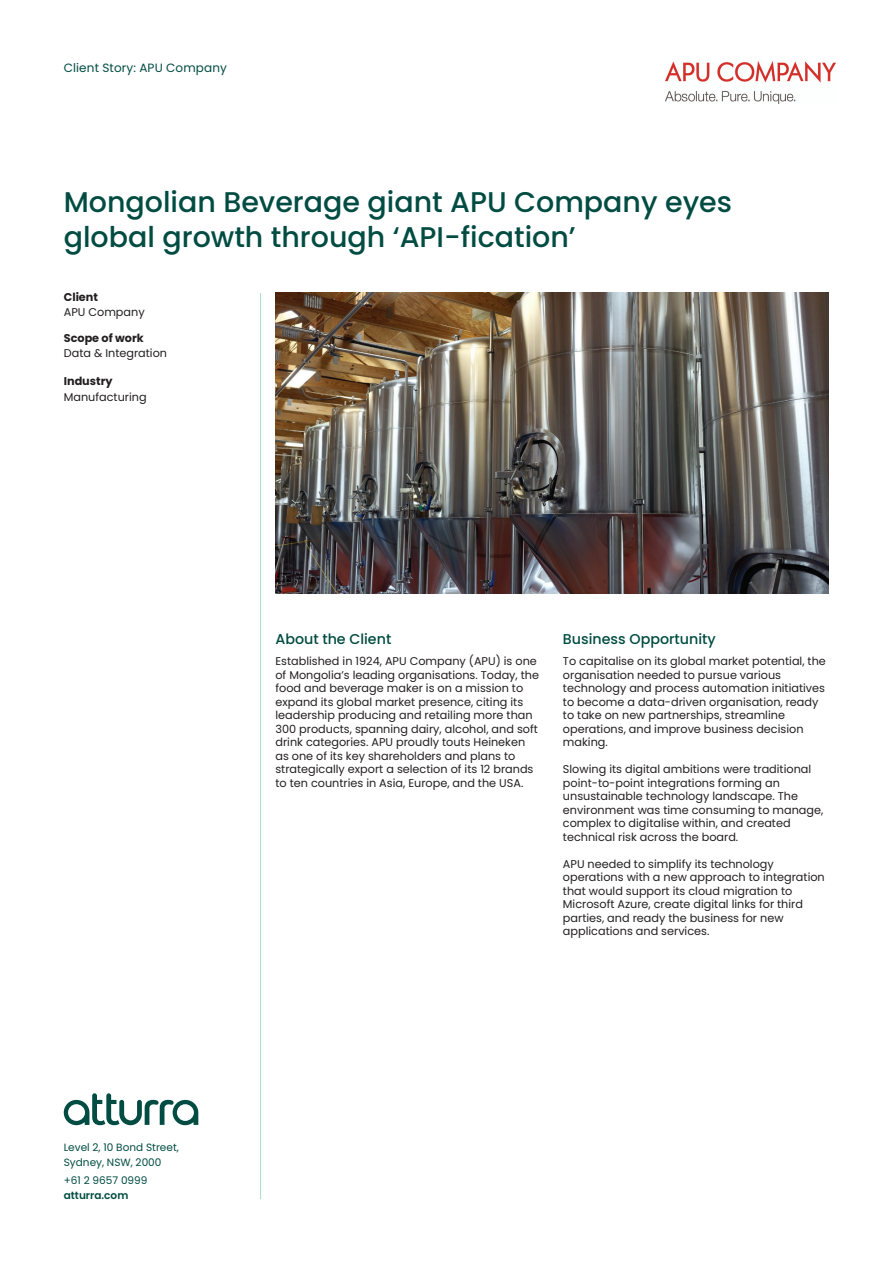
<style>
.page{position:relative;width:893px;height:1263px;background:#fff}
.page>*{position:absolute;margin:0;border:0;box-sizing:border-box;transform-origin:0 0}
.t1{font:500 28.5px/34.2px "Poppins";color:#004c42}
.t2{font:500 14.25px "Poppins";color:#004c42}
.t3{font:12px "Poppins";letter-spacing:.01em;color:#004c42}
.t4{font:11.25px/13.5px "Poppins";color:#231f20}
.t5{font:700 11.25px "Poppins";color:#231f20}
.t6{font:10.5px/15px "Poppins";color:#004c42}
.t7{font:600 10.5px "Poppins";color:#004c42}
</style>
<div class="page">
<svg style="left:64px;top:1093px;width:134px;height:32px"></svg>
<hr style="left:260px;top:293px;width:1px;height:906px;background:#acdccf">
<img style="left:275px;top:293px;width:554px;height:300px">
<img style="left:665px;top:62px;width:170px;height:41px">
<p class="t3" style="left:64px;top:61px;width:165px">Client Story: APU Company</p>
<h1 class="t1" style="left:64px;top:185px;width:670px">Mongolian Beverage giant APU Company eyes global growth through ‘API-fication’</h1>
<p class="t5" style="left:64px;top:291px;width:36px">Client</p>
<p class="t5" style="left:64px;top:331px;width:82px">Scope of work</p>
<p class="t4" style="left:64px;top:347px;width:105px">Data &amp; Integration</p>
<p class="t5" style="left:64px;top:374px;width:50px">Industry</p>
<p class="t4" style="left:64px;top:390px;width:84px">Manufacturing</p>
<p class="t4" style="left:64px;top:306px;width:82px">APU Company</p>
<p class="t6" style="left:64px;top:1140px;width:117px">Level 2, 10 Bond Street,<br>Sydney, NSW, 2000</p>
<p class="t6" style="left:64px;top:1173px;width:85px">+61 2 9657 0999</p>
<p class="t7" style="left:64px;top:1189px;width:66px">atturra.com</p>
<p class="t2" style="left:275px;top:630px;width:117px">About the Client</p>
<p class="t4" style="left:275px;top:654px;width:265px">Established in 1924, APU Company (APU) is one of Mongolia’s leading organisations. Today, the food and beverage maker is on a mission to expand its global market presence, citing its leadership producing and retailing more than 300 products, spanning dairy, alcohol, and soft drink categories. APU proudly touts Heineken as one of its key shareholders and plans to strategically export a selection of its 12 brands to ten countries in Asia, Europe, and the USA.</p>
<p class="t2" style="left:563px;top:630px;width:154px">Business Opportunity</p>
<p class="t4" style="left:563px;top:654px;width:264px">To capitalise on its global market potential, the organisation needed to pursue various technology and process automation initiatives to become a data-driven organisation, ready to take on new partnerships, streamline operations, and improve business decision making.</p>
<p class="t4" style="left:563px;top:762px;width:262px">Slowing its digital ambitions were traditional point-to-point integrations forming an unsustainable technology landscape. The environment was time consuming to manage, complex to digitalise within, and created technical risk across the board.</p>
<p class="t4" style="left:563px;top:857px;width:263px">APU needed to simplify its technology operations with a new approach to integration that would support its cloud migration to Microsoft Azure, create digital links for third parties, and ready the business for new applications and services.</p>
</div>
